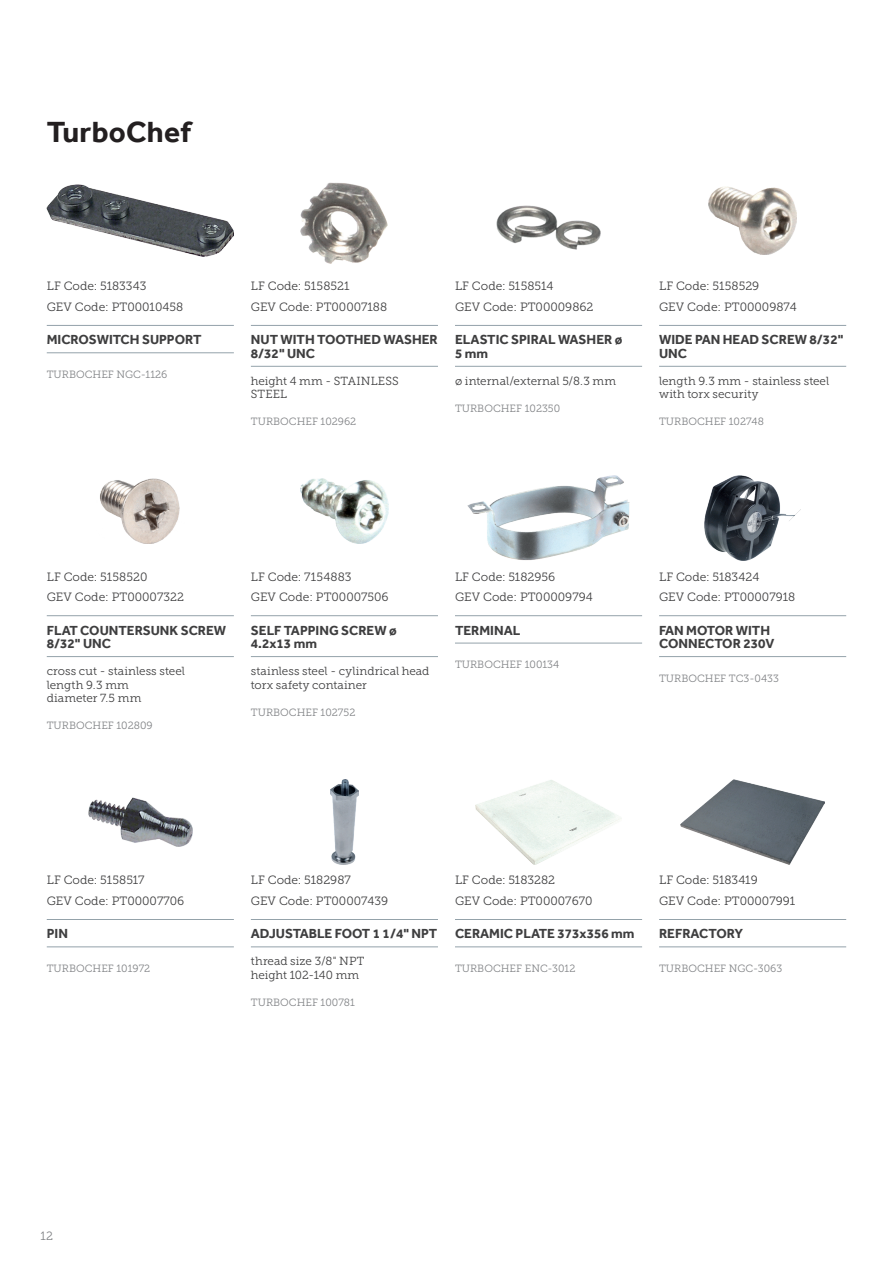
<style>
.page{position:relative;width:893px;height:1263px;background:#fff}
.page>*{position:absolute;margin:0;border:0;box-sizing:border-box;transform-origin:0 0}
.t1{font:700 30px "Effra";letter-spacing:.01em;color:#231f20}
.t2{font:700 13.5px/13.5px "Effra";color:#3e3e3f}
.t3{font:12px/20.2px "Museo Slab 300";color:#3e3e3f}
.t4{font:12px "Museo Slab 300";color:#808285}
.t5{font:11.7px/13.5px "Museo Slab 300";letter-spacing:.005em;color:#3e3e3f}
.t6{font:10.5px "Museo Slab 300";color:#808285}
</style>
<div class="page">
<hr style="left:47px;top:325px;width:187px;height:1px;background:#94a2aa">
<hr style="left:47px;top:352px;width:187px;height:1px;background:#94a2aa">
<img style="left:47px;top:184px;width:187px;height:72px">
<hr style="left:251px;top:325px;width:187px;height:1px;background:#94a2aa">
<hr style="left:251px;top:366px;width:187px;height:1px;background:#94a2aa">
<img style="left:301px;top:182px;width:87px;height:81px">
<hr style="left:455px;top:325px;width:187px;height:1px;background:#94a2aa">
<hr style="left:455px;top:366px;width:187px;height:1px;background:#94a2aa">
<img style="left:496px;top:206px;width:105px;height:43px">
<hr style="left:659px;top:325px;width:187px;height:1px;background:#94a2aa">
<hr style="left:659px;top:366px;width:187px;height:1px;background:#94a2aa">
<img style="left:708px;top:186px;width:89px;height:69px">
<hr style="left:47px;top:615px;width:187px;height:1px;background:#94a2aa">
<hr style="left:47px;top:656px;width:187px;height:1px;background:#94a2aa">
<img style="left:100px;top:479px;width:80px;height:65px">
<hr style="left:251px;top:615px;width:187px;height:1px;background:#94a2aa">
<hr style="left:251px;top:656px;width:187px;height:1px;background:#94a2aa">
<img style="left:301px;top:478px;width:87px;height:66px">
<hr style="left:455px;top:615px;width:187px;height:1px;background:#94a2aa">
<hr style="left:455px;top:643px;width:187px;height:1px;background:#94a2aa">
<img style="left:468px;top:475px;width:161px;height:85px">
<hr style="left:659px;top:615px;width:187px;height:1px;background:#94a2aa">
<hr style="left:659px;top:656px;width:187px;height:1px;background:#94a2aa">
<img style="left:704px;top:475px;width:97px;height:85px">
<hr style="left:47px;top:919px;width:187px;height:1px;background:#94a2aa">
<hr style="left:47px;top:946px;width:187px;height:1px;background:#94a2aa">
<img style="left:88px;top:797px;width:104px;height:49px">
<hr style="left:251px;top:919px;width:187px;height:1px;background:#94a2aa">
<hr style="left:251px;top:946px;width:187px;height:1px;background:#94a2aa">
<img style="left:330px;top:779px;width:29px;height:85px">
<hr style="left:455px;top:919px;width:187px;height:1px;background:#94a2aa">
<hr style="left:455px;top:946px;width:187px;height:1px;background:#94a2aa">
<img style="left:476px;top:780px;width:145px;height:84px">
<hr style="left:659px;top:919px;width:187px;height:1px;background:#94a2aa">
<hr style="left:659px;top:946px;width:187px;height:1px;background:#94a2aa">
<img style="left:681px;top:779px;width:143px;height:85px">
<h1 class="t1" style="left:47px;top:114px;width:146px">TurboChef</h1>
<p class="t3" style="left:47px;top:276px;width:138px">LF Code: 5183343<br>GEV Code: PT00010458</p>
<p class="t2" style="left:47px;top:333px;width:156px">MICROSWITCH SUPPORT</p>
<p class="t6" style="left:47px;top:369px;width:122px">TURBOCHEF NGC-1126</p>
<p class="t3" style="left:251px;top:276px;width:138px">LF Code: 5158521<br>GEV Code: PT00007188</p>
<p class="t2" style="left:251px;top:333px;width:188px">NUT WITH TOOTHED WASHER<br>8/32" UNC</p>
<p class="t5" style="left:251px;top:374px;width:149px">height 4 mm - STAINLESS<br>STEEL</p>
<p class="t6" style="left:251px;top:416px;width:107px">TURBOCHEF 102962</p>
<p class="t3" style="left:455px;top:276px;width:140px">LF Code: 5158514<br>GEV Code: PT00009862</p>
<p class="t2" style="left:455px;top:333px;width:169px">ELASTIC SPIRAL WASHER ø<br>5 mm</p>
<p class="t5" style="left:455px;top:374px;width:163px">ø internal/external 5/8.3 mm</p>
<p class="t6" style="left:455px;top:402px;width:107px">TURBOCHEF 102350</p>
<p class="t3" style="left:659px;top:276px;width:139px">LF Code: 5158529<br>GEV Code: PT00009874</p>
<p class="t2" style="left:659px;top:333px;width:186px">WIDE PAN HEAD SCREW 8/32"<br>UNC</p>
<p class="t5" style="left:659px;top:374px;width:172px">length 9.3 mm - stainless steel with torx security</p>
<p class="t6" style="left:659px;top:416px;width:106px">TURBOCHEF 102748</p>
<p class="t3" style="left:47px;top:566px;width:139px">LF Code: 5158520<br>GEV Code: PT00007322</p>
<p class="t2" style="left:47px;top:623px;width:181px">FLAT COUNTERSUNK SCREW<br>8/32" UNC</p>
<p class="t5" style="left:47px;top:664px;width:140px">cross cut - stainless steel length 9.3 mm<br>diameter 7.5 mm</p>
<p class="t6" style="left:47px;top:720px;width:107px">TURBOCHEF 102809</p>
<p class="t3" style="left:251px;top:566px;width:139px">LF Code: 7154883<br>GEV Code: PT00007506</p>
<p class="t2" style="left:251px;top:623px;width:147px">SELF TAPPING SCREW ø<br>4.2x13 mm</p>
<p class="t5" style="left:251px;top:664px;width:180px">stainless steel - cylindrical head torx safety container</p>
<p class="t6" style="left:251px;top:706px;width:106px">TURBOCHEF 102752</p>
<p class="t3" style="left:455px;top:566px;width:139px">LF Code: 5182956<br>GEV Code: PT00009794</p>
<p class="t2" style="left:455px;top:623px;width:67px">TERMINAL</p>
<p class="t6" style="left:455px;top:659px;width:106px">TURBOCHEF 100134</p>
<p class="t3" style="left:659px;top:566px;width:138px">LF Code: 5183424<br>GEV Code: PT00007918</p>
<p class="t2" style="left:659px;top:623px;width:117px">FAN MOTOR WITH<br>CONNECTOR 230V</p>
<p class="t6" style="left:659px;top:672px;width:121px">TURBOCHEF TC3-0433</p>
<p class="t3" style="left:47px;top:870px;width:139px">LF Code: 5158517<br>GEV Code: PT00007706</p>
<p class="t2" style="left:47px;top:927px;width:23px">PIN</p>
<p class="t6" style="left:47px;top:963px;width:105px">TURBOCHEF 101972</p>
<p class="t3" style="left:251px;top:870px;width:139px">LF Code: 5182987<br>GEV Code: PT00007439</p>
<p class="t2" style="left:251px;top:927px;width:188px">ADJUSTABLE FOOT 1 1/4" NPT</p>
<p class="t5" style="left:251px;top:955px;width:115px">thread size 3/8" NPT height 102-140 mm</p>
<p class="t6" style="left:251px;top:996px;width:106px">TURBOCHEF 100781</p>
<p class="t3" style="left:455px;top:870px;width:139px">LF Code: 5183282<br>GEV Code: PT00007670</p>
<p class="t2" style="left:455px;top:927px;width:181px">CERAMIC PLATE 373x356 mm</p>
<p class="t6" style="left:455px;top:963px;width:122px">TURBOCHEF ENC-3012</p>
<p class="t3" style="left:659px;top:870px;width:138px">LF Code: 5183419<br>GEV Code: PT00007991</p>
<p class="t2" style="left:659px;top:927px;width:86px">REFRACTORY</p>
<p class="t6" style="left:659px;top:963px;width:125px">TURBOCHEF NGC-3063</p>
<p class="t4" style="left:41px;top:1229px;width:14px">12</p>
</div>
